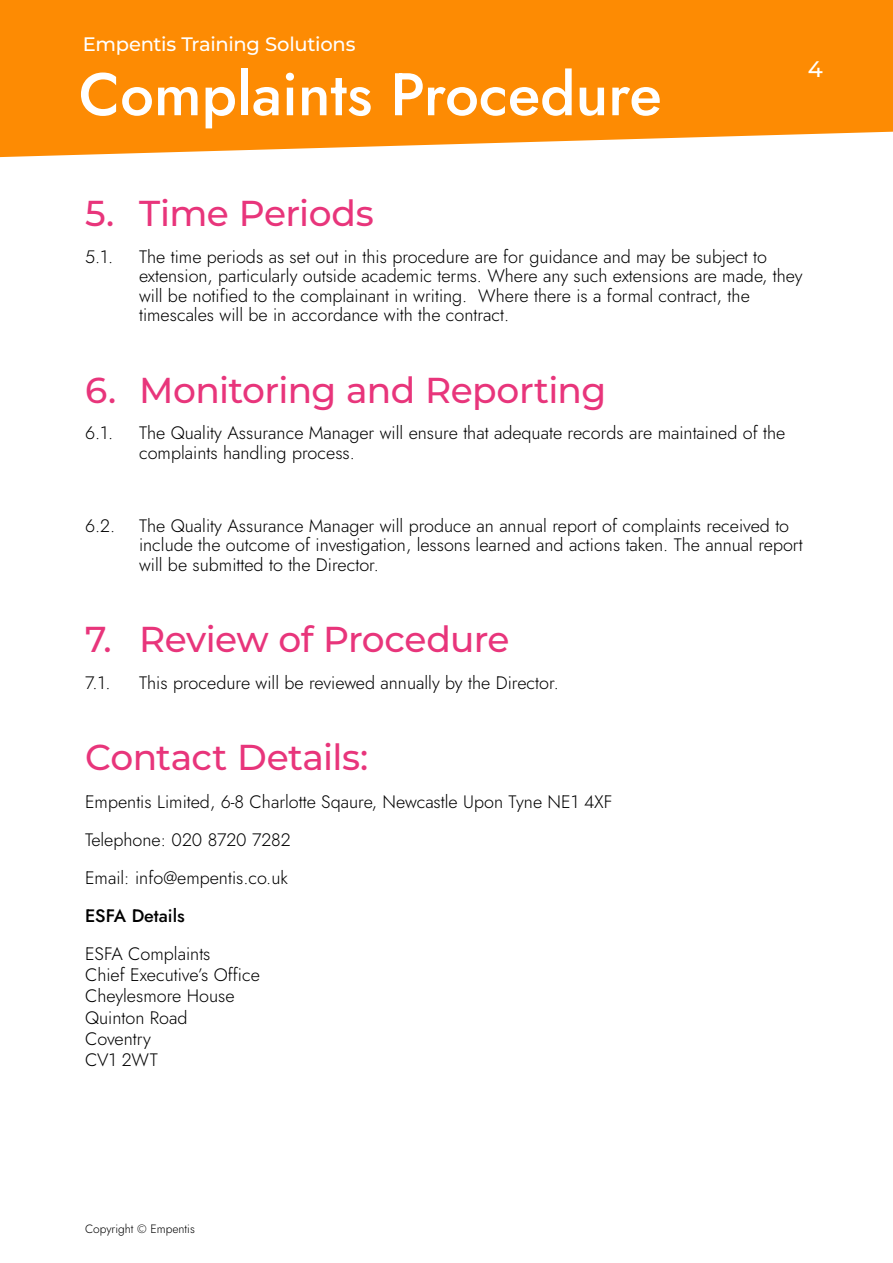
<style>
.page{position:relative;width:893px;height:1263px;background:#fff}
.page>*{position:absolute;margin:0;border:0;box-sizing:border-box;transform-origin:0 0}
.t1{font:500 60px "Jost";color:#fff}
.t2{font:500 36px "Montserrat";letter-spacing:-.015em;color:#e8357b}
.t3{font:500 22.5px "Montserrat";color:#fff}
.t4{font:500 19.5px "Montserrat";letter-spacing:-.015em;color:#fff}
.t5{font:300 18px/19.5px "Jost";color:#000}
.t6{font:500 18px "Jost";color:#000}
.t7{font:300 12px "Jost";color:#000}
</style>
<div class="page">
<svg style="left:0;top:0;width:893px;height:157px;fill:#fd8b03"></svg>
<p class="t4" style="left:83px;top:30px;width:274px">Empentis Training Solutions</p>
<h1 class="t1" style="left:79px;top:53px;width:585px">Complaints Procedure</h1>
<p class="t3" style="left:808px;top:53px;width:17px">4</p>
<h2 class="t2" style="left:85px;top:188px;width:290px">5. Time Periods</h2>
<p class="t5" style="left:85px;top:247px;width:30px">5.1.</p>
<p class="t5" style="left:139px;top:247px;width:665px">The time periods as set out in this procedure are for guidance and may be subject to extension, particularly outside academic terms. Where any such extensions are made, they will be notified to the complainant in writing. Where there is a formal contract, the timescales will be in accordance with the contract.</p>
<h2 class="t2" style="left:85px;top:365px;width:523px">6. Monitoring and Reporting</h2>
<p class="t5" style="left:85px;top:423px;width:30px">6.1.</p>
<p class="t5" style="left:139px;top:423px;width:648px">The Quality Assurance Manager will ensure that adequate records are maintained of the complaints handling process.</p>
<p class="t5" style="left:85px;top:516px;width:32px">6.2.</p>
<p class="t5" style="left:139px;top:516px;width:665px">The Quality Assurance Manager will produce an annual report of complaints received to include the outcome of investigation, lessons learned and actions taken. The annual report will be submitted to the Director.</p>
<h2 class="t2" style="left:85px;top:614px;width:426px">7. Review of Procedure</h2>
<p class="t5" style="left:85px;top:673px;width:27px">7.1.</p>
<p class="t5" style="left:139px;top:673px;width:421px">This procedure will be reviewed annually by the Director.</p>
<h2 class="t2" style="left:85px;top:732px;width:285px">Contact Details:</h2>
<p class="t5" style="left:85px;top:783px;width:529px;line-height:38px">Empentis Limited, 6-8 Charlotte Sqaure, Newcastle Upon Tyne NE1 4XF<br>Telephone: 020 8720 7282<br>Email: info@empentis.co.uk</p>
<p class="t6" style="left:85px;top:904px;width:101px">ESFA Details</p>
<p class="t5" style="left:85px;top:944px;width:176px;line-height:21px">ESFA Complaints<br>Chief Executive’s Office<br>Cheylesmore House<br>Quinton Road<br>Coventry<br>CV1 2WT</p>
<p class="t7" style="left:85px;top:1221px;width:111px">Copyright © Empentis</p>
</div>
